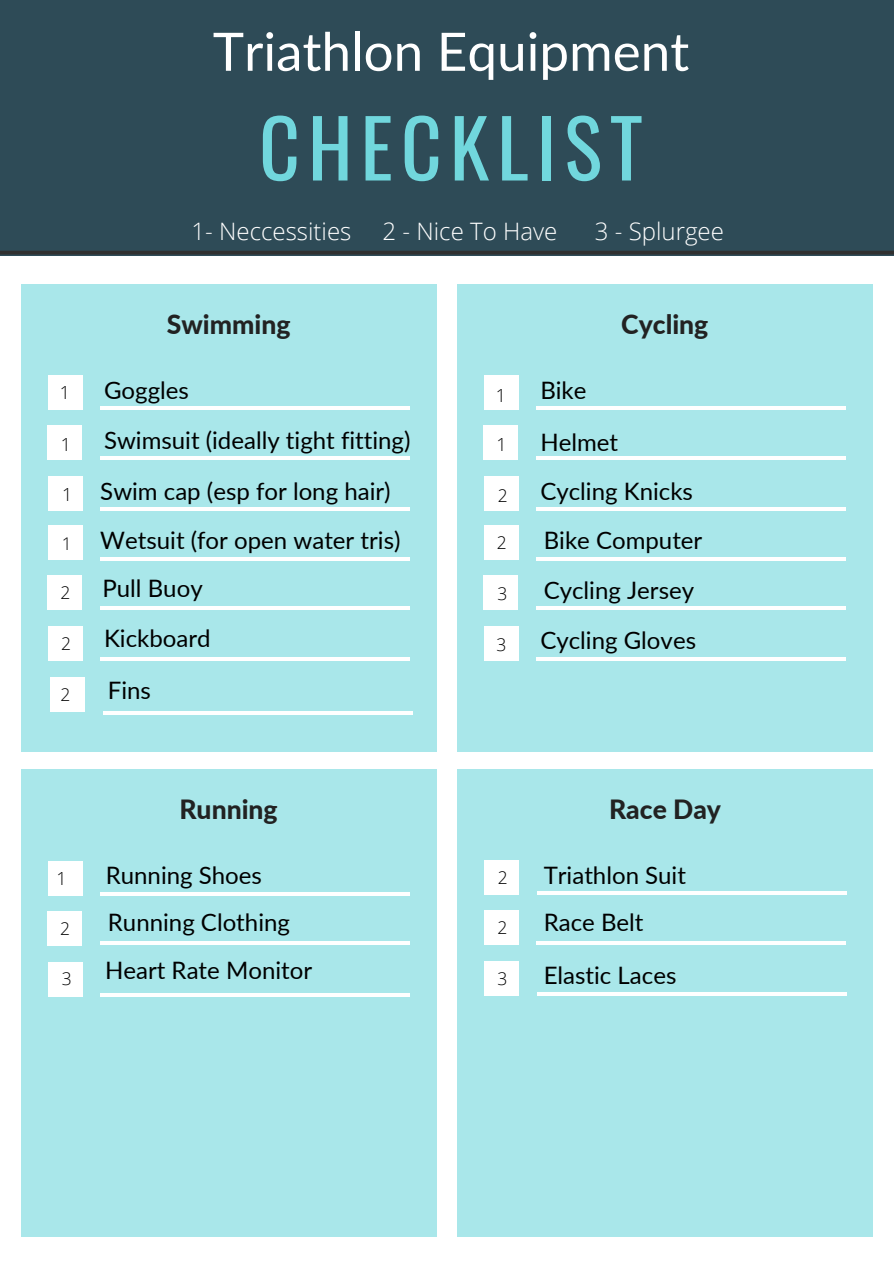
<style>
.page{position:relative;width:894px;height:1264px;background:#fff}
.page>*{position:absolute;margin:0;border:0;box-sizing:border-box;transform-origin:0 0}
.t1{font:79.5px "Oswald";letter-spacing:.1em;color:#71d7dd}
.t2{font:52.95px "Lato";color:#fff}
.t3{font:800 26.55px "Lato";color:#222}
.t4{font:24px/49.8px "Lato";color:#000}
.t5{font:300 24px "Open Sans";color:#fff}
.t6{font:300 18px "Open Sans";color:#000}
.t7{font:300 17.4px "Open Sans";color:#000}
</style>
<div class="page">
<div style="left:0;top:0;width:893px;height:256px;background:#2e4b57"></div>
<svg style="left:0;top:250px;width:893px;height:5px"></svg>
<div style="left:22px;top:284px;width:414px;height:467px;background:#a9e7ea"></div>
<div style="left:48px;top:375px;width:35px;height:35px;background:#fff"></div>
<div style="left:47px;top:425px;width:35px;height:35px;background:#fff"></div>
<div style="left:48px;top:476px;width:35px;height:35px;background:#fff"></div>
<div style="left:48px;top:525px;width:35px;height:35px;background:#fff"></div>
<div style="left:47px;top:575px;width:35px;height:35px;background:#fff"></div>
<div style="left:48px;top:626px;width:35px;height:35px;background:#fff"></div>
<hr style="left:101px;top:406px;width:309px;height:4px;background:#fff">
<hr style="left:100px;top:456px;width:309px;height:3px;background:#fff">
<hr style="left:101px;top:507px;width:309px;height:4px;background:#fff">
<hr style="left:100px;top:557px;width:310px;height:3px;background:#fff">
<hr style="left:100px;top:606px;width:309px;height:3px;background:#fff">
<hr style="left:101px;top:657px;width:309px;height:4px;background:#fff">
<div style="left:457px;top:284px;width:415px;height:467px;background:#a9e7ea"></div>
<div style="left:484px;top:375px;width:34px;height:35px;background:#fff"></div>
<div style="left:483px;top:425px;width:35px;height:35px;background:#fff"></div>
<div style="left:484px;top:476px;width:34px;height:35px;background:#fff"></div>
<div style="left:484px;top:525px;width:34px;height:35px;background:#fff"></div>
<div style="left:483px;top:575px;width:35px;height:35px;background:#fff"></div>
<div style="left:484px;top:626px;width:34px;height:35px;background:#fff"></div>
<hr style="left:536px;top:406px;width:309px;height:4px;background:#fff">
<hr style="left:536px;top:456px;width:309px;height:3px;background:#fff">
<hr style="left:536px;top:507px;width:309px;height:4px;background:#fff">
<hr style="left:536px;top:557px;width:309px;height:3px;background:#fff">
<hr style="left:536px;top:606px;width:309px;height:3px;background:#fff">
<hr style="left:536px;top:657px;width:309px;height:4px;background:#fff">
<div style="left:458px;top:769px;width:414px;height:467px;background:#a9e7ea"></div>
<div style="left:484px;top:860px;width:35px;height:35px;background:#fff"></div>
<div style="left:483px;top:910px;width:35px;height:35px;background:#fff"></div>
<div style="left:484px;top:961px;width:35px;height:35px;background:#fff"></div>
<hr style="left:537px;top:891px;width:309px;height:4px;background:#fff">
<hr style="left:536px;top:941px;width:309px;height:3px;background:#fff">
<hr style="left:537px;top:992px;width:309px;height:3px;background:#fff">
<div style="left:21px;top:769px;width:415px;height:467px;background:#a9e7ea"></div>
<div style="left:48px;top:860px;width:35px;height:35px;background:#fff"></div>
<div style="left:47px;top:910px;width:35px;height:35px;background:#fff"></div>
<div style="left:48px;top:961px;width:35px;height:35px;background:#fff"></div>
<hr style="left:100px;top:892px;width:309px;height:3px;background:#fff">
<hr style="left:100px;top:941px;width:309px;height:3px;background:#fff">
<svg style="left:100px;top:993px;width:310px;height:3px"></svg>
<div style="left:50px;top:677px;width:35px;height:35px;background:#fff"></div>
<hr style="left:103px;top:711px;width:309px;height:4px;background:#fff">
<p class="t6" style="left:60px;top:380px;width:12px">1</p>
<p class="t6" style="left:61px;top:432px;width:12px">1</p>
<p class="t6" style="left:62px;top:482px;width:12px">1</p>
<p class="t7" style="left:62px;top:532px;width:11px">1</p>
<p class="t7" style="left:60px;top:580px;width:11px">2</p>
<p class="t7" style="left:61px;top:631px;width:11px">2</p>
<p class="t7" style="left:60px;top:682px;width:11px">2</p>
<h2 class="t2" style="left:213px;top:14px;width:478px">Triathlon Equipment</h2>
<h1 class="t1" style="left:259px;top:77px;width:385px">CHECKLIST</h1>
<p class="t5" style="left:191px;top:214px;width:161px">1- Neccessities</p>
<p class="t5" style="left:382px;top:214px;width:176px">2 - Nice To Have</p>
<p class="t5" style="left:594px;top:214px;width:131px">3 - Splurgee</p>
<p class="t3" style="left:167px;top:304px;width:125px">Swimming</p>
<p class="t3" style="left:621px;top:304px;width:89px">Cycling</p>
<p class="t4" style="left:100px;top:364px;width:311px;line-height:50.4px">Goggles<br>Swimsuit (ideally tight fitting)<br>Swim cap (esp for long hair)</p>
<p class="t4" style="left:100px;top:514px;width:301px">Wetsuit (for open water tris)</p>
<p class="t4" style="left:102px;top:562px;width:110px;line-height:51px">Pull Buoy<br>Kickboard<br>Fins</p>
<p class="t6" style="left:496px;top:383px;width:12px">1</p>
<p class="t6" style="left:496px;top:432px;width:12px">1</p>
<p class="t7" style="left:497px;top:483px;width:11px">2</p>
<p class="t7" style="left:496px;top:531px;width:11px">2</p>
<p class="t7" style="left:497px;top:582px;width:11px">3</p>
<p class="t7" style="left:496px;top:632px;width:11px">3</p>
<p class="t4" style="left:540px;top:363px;width:79px;line-height:51.8px">Bike<br>Helmet</p>
<p class="t4" style="left:540px;top:465px;width:163px">Cycling Knicks<br>Bike Computer<br>Cycling Jersey<br>Cycling Gloves</p>
<p class="t6" style="left:56px;top:866px;width:12px">1</p>
<p class="t7" style="left:60px;top:916px;width:11px">2</p>
<p class="t7" style="left:62px;top:966px;width:11px">3</p>
<p class="t3" style="left:179px;top:789px;width:100px">Running</p>
<p class="t3" style="left:609px;top:789px;width:113px">Race Day</p>
<p class="t4" style="left:106px;top:849px;width:158px">Running Shoes</p>
<p class="t4" style="left:108px;top:895px;width:183px">Running Clothing</p>
<p class="t4" style="left:105px;top:944px;width:208px">Heart Rate Monitor</p>
<p class="t7" style="left:497px;top:865px;width:11px">2</p>
<p class="t7" style="left:497px;top:916px;width:11px">2</p>
<p class="t7" style="left:497px;top:966px;width:11px">3</p>
<p class="t4" style="left:543px;top:850px;width:144px;line-height:47.4px">Triathlon Suit<br>Race Belt</p>
<p class="t4" style="left:543px;top:949px;width:134px">Elastic Laces</p>
</div>
